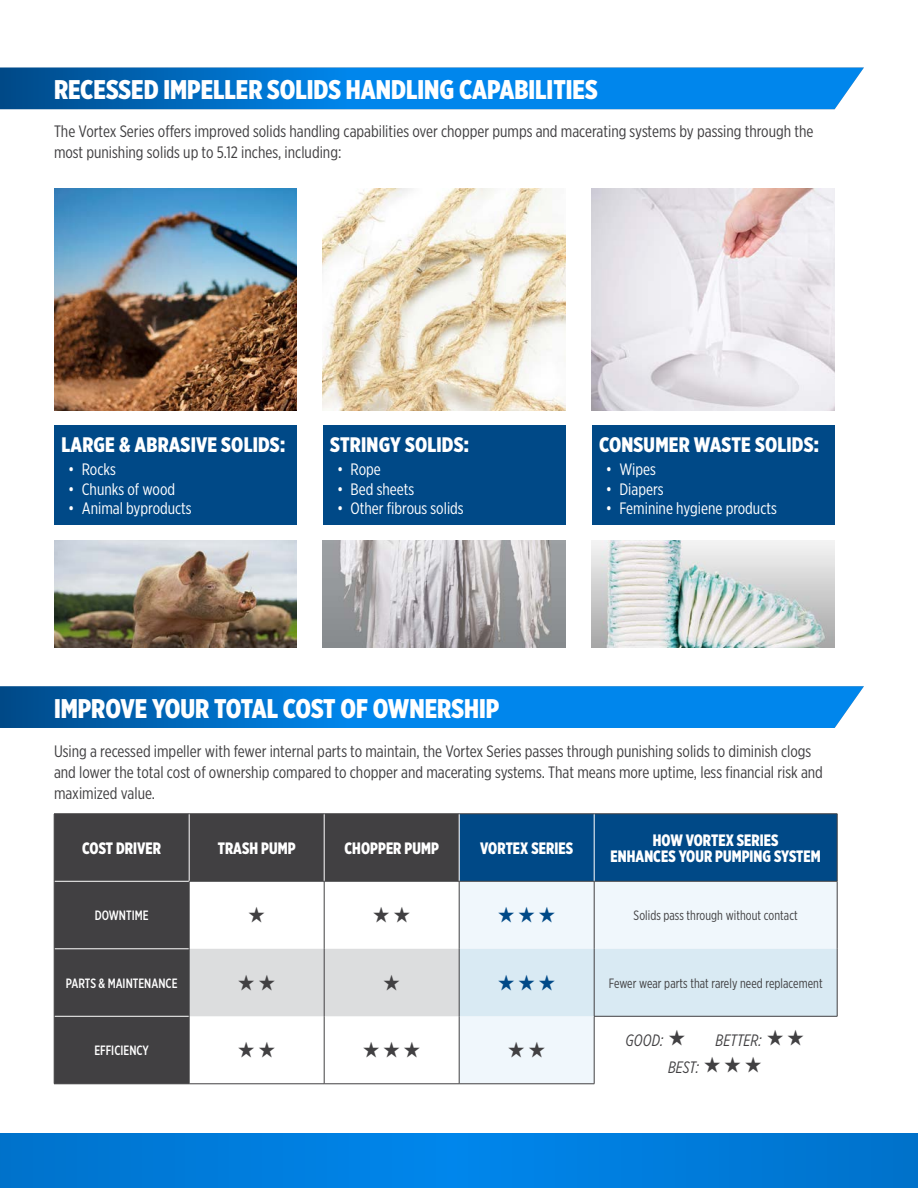
<style>
.page{position:relative;width:918px;height:1188px;background:#fff}
.page>*{position:absolute;margin:0;border:0;box-sizing:border-box;transform-origin:0 0}
.t1{font:900 27px "Gotham X Narrow";color:#fff}
.t2{font:900 21px "Gotham X Narrow";letter-spacing:.01em;color:#fff}
.t3{font:16.5px/21px "Gotham X Narrow";color:#414042}
.t4{font:16.5px "Gotham X Narrow";color:#fff}
.t5{font:900 16.5px/16.5px "Gotham X Narrow";letter-spacing:.005em;color:#fff;text-align:center;scale:.95 1}
.t6{font:italic 16.5px "Gotham X Narrow";letter-spacing:.005em;color:#414042;scale:.95 1}
.t7{font:13.5px "Gotham X Narrow";letter-spacing:.005em;color:#414042;scale:.95 1}
.t8{font:500 13.5px "Gotham X Narrow";color:#fff;scale:.95 1}
</style>
<div class="page">
<svg style="left:0;top:1134px;width:918px;height:54px;background:#007bdb"></svg>
<svg style="left:0;top:68px;width:864px;height:41px;background:#037ad7"></svg>
<svg style="left:0;top:686px;width:864px;height:42px;background:#047bd6"></svg>
<div style="left:55px;top:815px;width:404px;height:269px;background:#414042"></div>
<div style="left:460px;top:815px;width:377px;height:66px;background:#004987"></div>
<svg style="left:190px;top:882px;width:269px;height:202px"></svg>
<svg style="left:460px;top:882px;width:377px;height:202px;fill:#f0f7fc"></svg>
<hr style="left:189px;top:814px;width:1px;height:67px;background:#fff">
<hr style="left:324px;top:814px;width:1px;height:67px;background:#fff">
<hr style="left:594px;top:814px;width:1px;height:67px;background:#fff">
<hr style="left:54px;top:948px;width:135px;height:1px;background:#fff">
<hr style="left:54px;top:1016px;width:135px;height:1px;background:#fff">
<hr style="left:54px;top:881px;width:135px;height:1px;background:#fff">
<hr style="left:189px;top:881px;width:135px;height:1px;background:#414042">
<hr style="left:324px;top:881px;width:135px;height:1px;background:#414042">
<hr style="left:459px;top:881px;width:135px;height:1px;background:#414042">
<hr style="left:594px;top:881px;width:243px;height:1px;background:#414042">
<hr style="left:189px;top:881px;width:1px;height:68px;background:#414042">
<hr style="left:324px;top:881px;width:1px;height:68px;background:#414042">
<hr style="left:459px;top:881px;width:1px;height:68px;background:#414042">
<hr style="left:594px;top:881px;width:1px;height:68px;background:#414042">
<hr style="left:189px;top:1016px;width:1px;height:68px;background:#414042">
<hr style="left:324px;top:1016px;width:1px;height:68px;background:#414042">
<hr style="left:459px;top:1016px;width:1px;height:68px;background:#414042">
<hr style="left:54px;top:814px;width:135px;height:1px;background:#414042">
<hr style="left:54px;top:814px;width:1px;height:67px;background:#414042">
<hr style="left:189px;top:814px;width:135px;height:1px;background:#414042">
<hr style="left:324px;top:814px;width:135px;height:1px;background:#414042">
<hr style="left:459px;top:814px;width:135px;height:1px;background:#414042">
<hr style="left:594px;top:814px;width:243px;height:1px;background:#414042">
<hr style="left:837px;top:814px;width:1px;height:67px;background:#414042">
<hr style="left:54px;top:881px;width:1px;height:68px;background:#414042">
<hr style="left:837px;top:881px;width:1px;height:68px;background:#414042">
<hr style="left:54px;top:949px;width:1px;height:67px;background:#414042">
<hr style="left:837px;top:949px;width:1px;height:67px;background:#414042">
<hr style="left:54px;top:1016px;width:1px;height:68px;background:#414042">
<hr style="left:54px;top:1084px;width:135px;height:1px;background:#414042">
<hr style="left:189px;top:1084px;width:135px;height:1px;background:#414042">
<hr style="left:324px;top:1084px;width:135px;height:1px;background:#414042">
<hr style="left:459px;top:1084px;width:135px;height:1px;background:#414042">
<hr style="left:594px;top:1016px;width:243px;height:1px;background:#414042">
<hr style="left:594px;top:1016px;width:1px;height:68px;background:#414042">
<img style="left:54px;top:188px;width:243px;height:223px">
<img style="left:592px;top:188px;width:243px;height:223px">
<img style="left:323px;top:188px;width:243px;height:223px">
<div style="left:54px;top:426px;width:243px;height:99px;background:#004987"></div>
<img style="left:54px;top:540px;width:243px;height:108px">
<img style="left:592px;top:540px;width:243px;height:108px">
<img style="left:323px;top:540px;width:243px;height:108px">
<div style="left:323px;top:426px;width:243px;height:99px;background:#004987"></div>
<div style="left:592px;top:426px;width:243px;height:99px;background:#004987"></div>
<svg style="left:249px;top:907px;width:16px;height:16px"></svg>
<svg style="left:374px;top:907px;width:36px;height:16px"></svg>
<svg style="left:498px;top:907px;width:57px;height:16px"></svg>
<svg style="left:189px;top:949px;width:648px;height:67px;background:#d9e3e8"></svg>
<svg style="left:239px;top:1042px;width:36px;height:16px"></svg>
<svg style="left:363px;top:1042px;width:57px;height:16px"></svg>
<svg style="left:509px;top:1042px;width:36px;height:16px"></svg>
<svg style="left:669px;top:1029px;width:16px;height:16px"></svg>
<svg style="left:767px;top:1029px;width:36px;height:16px"></svg>
<svg style="left:704px;top:1056px;width:57px;height:16px"></svg>
<h1 class="t1" style="left:54px;top:73px;width:545px">RECESSED IMPELLER SOLIDS HANDLING CAPABILITIES</h1>
<p class="t3" style="left:54px;top:121px;width:761px">The Vortex Series offers improved solids handling capabilities over chopper pumps and macerating systems by passing through the most punishing solids up to 5.12 inches, including:</p>
<p class="t2" style="left:62px;top:431px;width:225px">LARGE &amp; ABRASIVE SOLIDS:</p>
<p class="t4" style="left:68px;top:459px;width:49px">• Rocks</p>
<p class="t4" style="left:68px;top:479px;width:108px">• Chunks of wood</p>
<p class="t4" style="left:68px;top:499px;width:125px">• Animal byproducts</p>
<p class="t2" style="left:330px;top:431px;width:140px">STRINGY SOLIDS:</p>
<p class="t4" style="left:337px;top:459px;width:45px">• Rope</p>
<p class="t4" style="left:337px;top:479px;width:79px">• Bed sheets</p>
<p class="t4" style="left:337px;top:499px;width:128px">• Other fibrous solids</p>
<h1 class="t1" style="left:54px;top:692px;width:447px">IMPROVE YOUR TOTAL COST OF OWNERSHIP</h1>
<p class="t2" style="left:599px;top:431px;width:221px">CONSUMER WASTE SOLIDS:</p>
<p class="t4" style="left:606px;top:459px;width:52px">• Wipes</p>
<p class="t4" style="left:606px;top:479px;width:59px">• Diapers</p>
<p class="t4" style="left:606px;top:499px;width:172px">• Feminine hygiene products</p>
<p class="t3" style="left:54px;top:740px;width:771px">Using a recessed impeller with fewer internal parts to maintain, the Vortex Series passes through punishing solids to diminish clogs and lower the total cost of ownership compared to chopper and macerating systems. That means more uptime, less financial risk and maximized value.</p>
<p class="t5" style="left:82px;top:840px;width:84px">COST DRIVER</p>
<p class="t5" style="left:218px;top:840px;width:83px">TRASH PUMP</p>
<p class="t5" style="left:345px;top:840px;width:101px">CHOPPER PUMP</p>
<p class="t5" style="left:480px;top:840px;width:99px">VORTEX SERIES</p>
<p class="t5" style="left:611px;top:832px;width:223px">HOW VORTEX SERIES<br>ENHANCES YOUR PUMPING SYSTEM</p>
<p class="t8" style="left:95px;top:907px;width:58px">DOWNTIME</p>
<p class="t7" style="left:634px;top:908px;width:174px">Solids pass through without contact</p>
<p class="t8" style="left:66px;top:975px;width:119px">PARTS &amp; MAINTENANCE</p>
<p class="t7" style="left:609px;top:975px;width:227px">Fewer wear parts that rarely need replacement</p>
<p class="t8" style="left:94px;top:1042px;width:59px">EFFICIENCY</p>
<p class="t6" style="left:626px;top:1030px;width:41px">GOOD:</p>
<p class="t6" style="left:715px;top:1030px;width:50px">BETTER:</p>
<p class="t6" style="left:668px;top:1057px;width:34px">BEST:</p>
</div>
